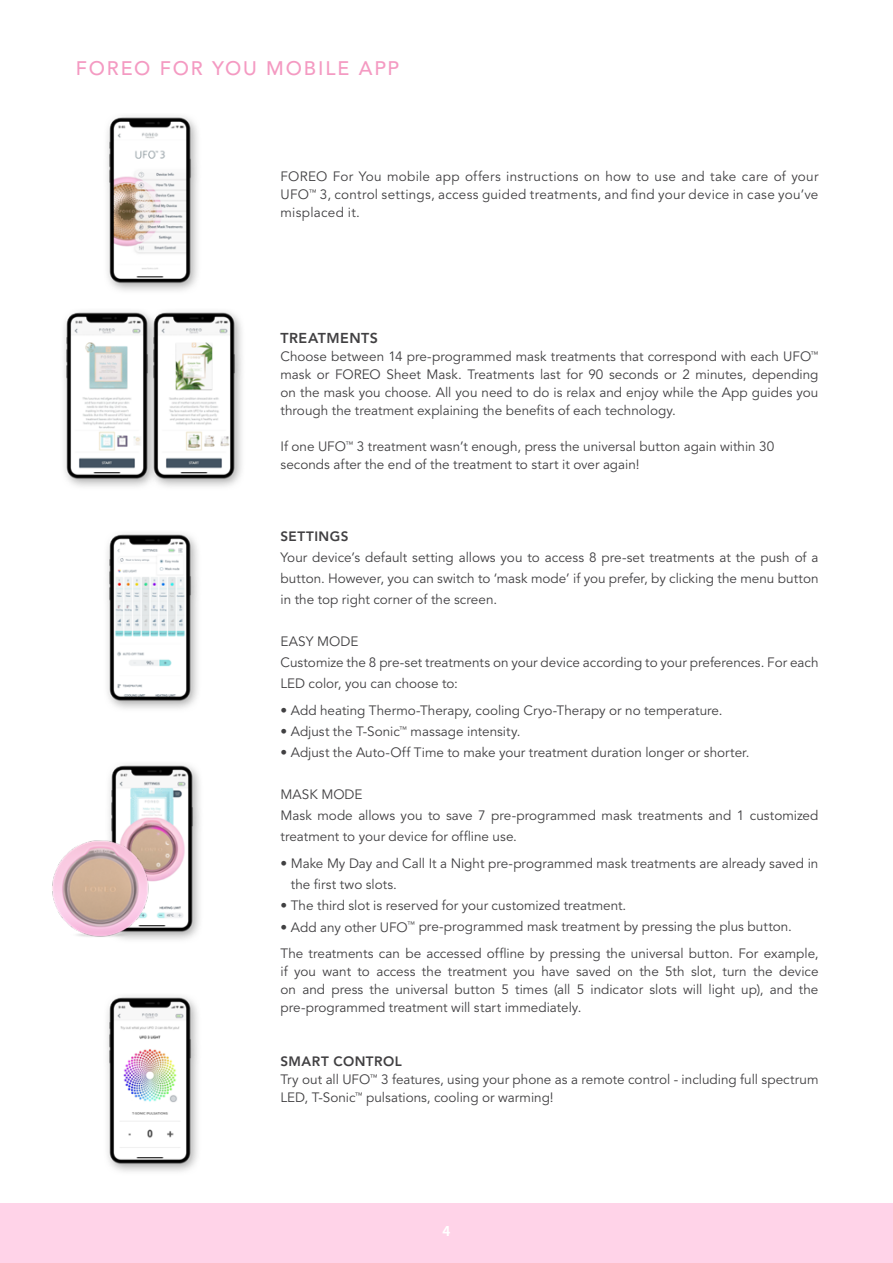
<style>
.page{position:relative;width:893px;height:1263px;background:#fff}
.page>*{position:absolute;margin:0;border:0;box-sizing:border-box;transform-origin:0 0}
.t1{font:500 19.5px "Avenir LT Std";letter-spacing:.095em;color:#f49ac2}
.t2{font:800 14.25px "Avenir LT Std";letter-spacing:.035em;color:#414042}
.t3{font:13.5px/18px "Avenir LT Std";color:#414042}
.t4{font:800 13.5px "Avenir LT Std";letter-spacing:.035em;color:#414042}
.t5{font:700 13.5px "Noto Sans CJ Ksc";color:#fff}
.s1{font-weight:800}
</style>
<div class="page">
<div style="left:0;top:1203px;width:893px;height:60px;background:#ffd3e8"></div>
<img style="left:107px;top:116px;width:91px;height:167px">
<img style="left:107px;top:534px;width:91px;height:175px">
<img style="left:107px;top:997px;width:91px;height:175px">
<img style="left:64px;top:283px;width:64px;height:204px">
<img style="left:109px;top:765px;width:91px;height:175px">
<img style="left:128px;top:283px;width:114px;height:204px">
<img style="left:52px;top:817px;width:119px;height:123px">
<h1 class="t1" style="left:76px;top:57px;width:325px">FOREO FOR YOU MOBILE APP</h1>
<p class="t3" style="left:280px;top:168px;width:539px;text-align:justify">FOREO For You mobile app offers instructions on how to use and take care of your UFO<sup>™</sup> 3, control settings, access guided treatments, and find your device in case you’ve misplaced it.</p>
<p class="t2" style="left:280px;top:330px;width:99px">TREATMENTS</p>
<p class="t3" style="left:280px;top:348px;width:539px;text-align:justify">Choose between 14 pre-programmed mask treatments that correspond with each UFO<sup>™ </sup>mask or FOREO Sheet Mask. Treatments last for 90 seconds or 2 minutes, depending on the mask you choose. All you need to do is relax and enjoy while the App guides you through the treatment explaining the benefits of each technology.</p>
<p class="t3" style="left:280px;top:438px;width:495px">If one UFO<sup>™</sup> 3 treatment wasn’t enough, press the universal button again within 30 seconds after the end of the treatment to start it over again!</p>
<p class="t4" style="left:280px;top:529px;width:69px">SETTINGS</p>
<p class="t3" style="left:280px;top:548px;width:539px;line-height:21px;text-align:justify">Your device’s default setting allows you to access 8 pre-set treatments at the push of a button. However, you can switch to ‘mask mode’ if you prefer, by clicking the menu button in the top right corner of the screen.</p>
<p class="t3" style="left:280px;top:632px;width:539px;line-height:21px">EASY MODE<br>Customize the 8 pre-set treatments on your device according to your preferences. For each<br>LED color, you can choose to:</p>
<p class="t3" style="left:280px;top:702px;width:444px">• Add heating Thermo-Therapy, cooling Cryo-Therapy or no temperature.</p>
<p class="t3" style="left:280px;top:723px;width:242px">• Adjust the T-Sonic<sup>™</sup> massage intensity.</p>
<p class="t3" style="left:281px;top:744px;width:471px">• Adjust the Auto-Off Time to make your treatment duration longer or shorter.</p>
<p class="t3" style="left:281px;top:785px;width:539px;line-height:21px">MASK MODE<br>Mask mode allows you to save 7 pre-programmed mask treatments and 1 customized treatment to your device for offline use.</p>
<p class="t3" style="left:291px;top:854px;width:529px;line-height:21px;text-indent:-10px">• Make My Day and Call It a Night pre-programmed mask treatments are already saved in the first two slots.</p>
<p class="t3" style="left:281px;top:897px;width:347px">• The third slot is reserved for your customized treatment.</p>
<p class="t3" style="left:280px;top:914px;width:539px;line-height:27px">• Add any other UFO<sup>™</sup> pre-programmed mask treatment by pressing the plus button.<br>The treatments can be accessed offline by pressing the universal button. For example,</p>
<p class="t3" style="left:280px;top:963px;width:539px;text-align:justify">if you want to access the treatment you have saved on the 5th slot, turn the device on and press the universal button 5 times (all 5 indicator slots will light up), and the pre-programmed treatment will start immediately.</p>
<p class="t3" style="left:280px;top:1053px;width:539px"><span class="s1">SMART CONTROL<br></span>Try out all UFO<sup>™</sup> 3 features, using your phone as a remote control - including full spectrum<br>LED, T-Sonic<sup>™</sup> pulsations, cooling or warming!</p>
<p class="t5" style="left:442px;top:1223px;width:9px">4</p>
</div>
